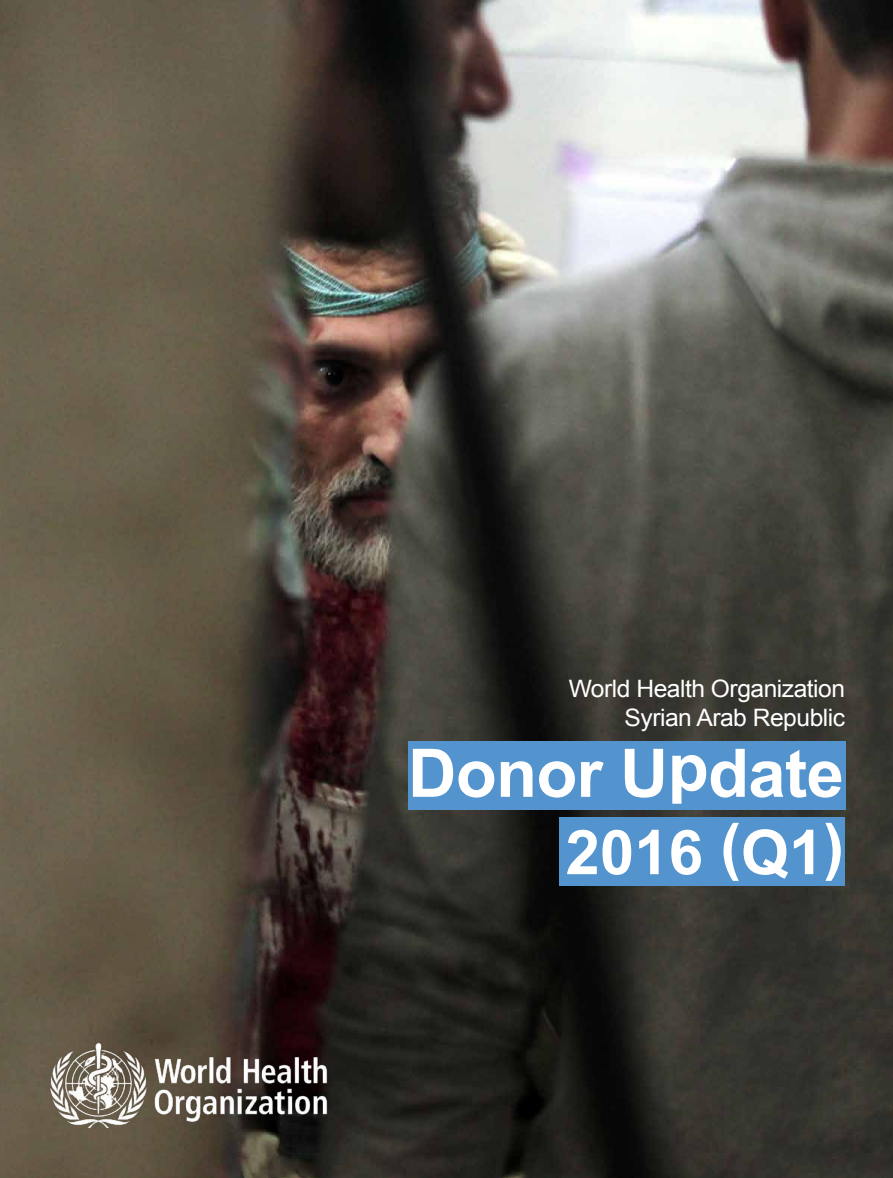
<style>
.page{position:relative;width:893px;height:1178px;background:#fff}
.page>*{position:absolute;margin:0;border:0;box-sizing:border-box;transform-origin:0 0}
.t1{font:700 67.05px "Arial";letter-spacing:-.01em;color:#fff}
.t2{font:700 61.8px "Arial";color:#fff}
.t3{font:24px/28.5px "Arial";letter-spacing:-.02em;color:#fff;text-align:right}
</style>
<div class="page">
<img style="left:0;top:0;width:893px;height:1178px">
<div style="left:408px;top:741px;width:437px;height:69px;background:#5393ce"></div>
<div style="left:559px;top:817px;width:286px;height:68px;background:#5393ce"></div>
<img style="left:49px;top:1041px;width:279px;height:88px">
<p class="t3" style="left:569px;top:675px;width:278px">World Health Organization<br>Syrian Arab Republic</p>
<h1 class="t1" style="left:408px;top:729px;width:437px">Donor Update</h1>
<h2 class="t2" style="left:565px;top:812px;width:280px">2016 (Q1)</h2>
</div>
